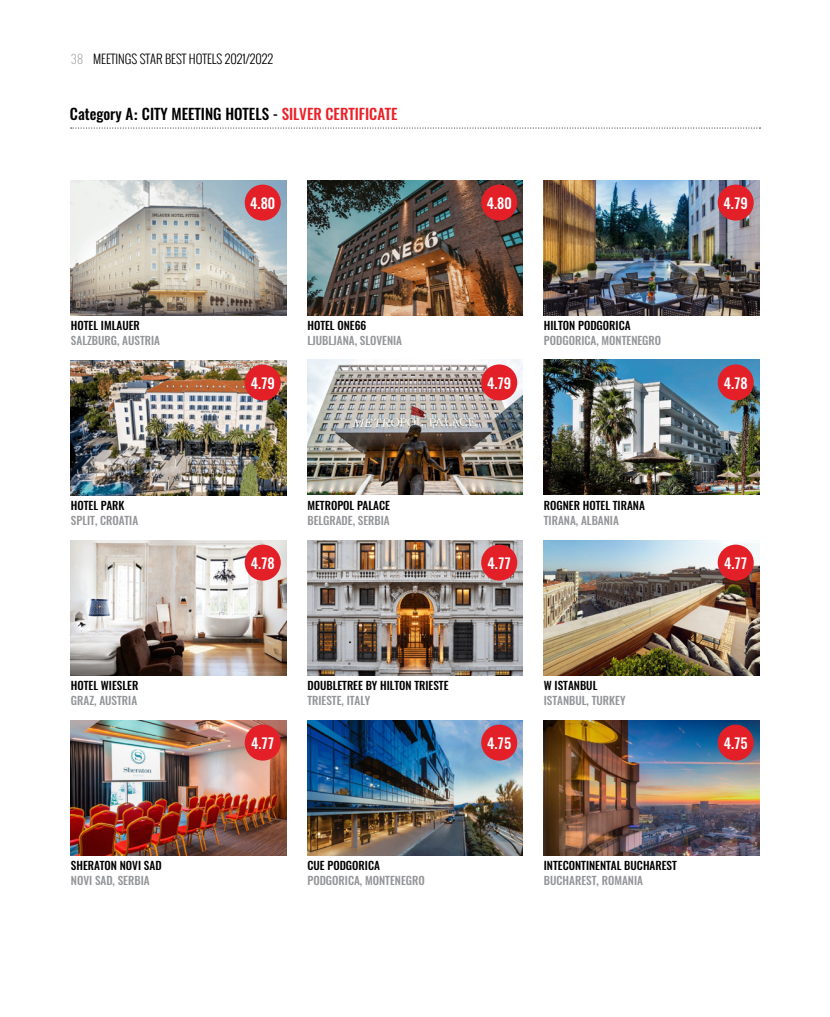
<style>
.page{position:relative;width:830px;height:1017px;background:#fff}
.page>*{position:absolute;margin:0;border:0;box-sizing:border-box;transform-origin:0 0}
.t1{font:500 15px "Oswald";color:#000}
.t2{font:500 14.25px "Oswald";color:#fff}
.t3{font:300 12.5px "Oswald";color:#000}
.t4{font:200 12.5px "Oswald";color:#939598}
.t5{font:500 11.25px "Oswald";color:#939598}
.t6{font:500 11.25px "Oswald";color:#000}
.s1{font-family:"Helvetica";font-weight:700}
.s2{color:#eb2027}
</style>
<div class="page">
<svg style="left:71px;top:127px;width:689px;height:2px"></svg>
<img style="left:307px;top:180px;width:215px;height:135px">
<img style="left:71px;top:180px;width:215px;height:135px">
<img style="left:543px;top:180px;width:215px;height:135px">
<img style="left:71px;top:360px;width:215px;height:135px">
<div style="left:481px;top:185px;width:36px;height:36px;background:#e31f27;border-radius:50%"></div>
<div style="left:244px;top:185px;width:36px;height:36px;background:#e31f27;border-radius:50%"></div>
<div style="left:717px;top:185px;width:36px;height:36px;background:#e31f27;border-radius:50%"></div>
<div style="left:244px;top:365px;width:36px;height:36px;background:#e31f27;border-radius:50%"></div>
<img style="left:71px;top:720px;width:215px;height:135px">
<img style="left:307px;top:360px;width:215px;height:135px">
<img style="left:307px;top:540px;width:215px;height:135px">
<img style="left:307px;top:720px;width:215px;height:135px">
<img style="left:543px;top:360px;width:215px;height:135px">
<img style="left:543px;top:540px;width:215px;height:135px">
<img style="left:543px;top:720px;width:215px;height:135px">
<img style="left:71px;top:540px;width:215px;height:135px">
<div style="left:481px;top:364px;width:36px;height:36px;background:#e31f27;border-radius:50%"></div>
<div style="left:481px;top:545px;width:36px;height:36px;background:#e31f27;border-radius:50%"></div>
<div style="left:481px;top:725px;width:36px;height:36px;background:#e31f27;border-radius:50%"></div>
<div style="left:717px;top:364px;width:36px;height:36px;background:#e31f27;border-radius:50%"></div>
<div style="left:717px;top:545px;width:36px;height:36px;background:#e31f27;border-radius:50%"></div>
<div style="left:717px;top:725px;width:36px;height:36px;background:#e31f27;border-radius:50%"></div>
<div style="left:244px;top:545px;width:36px;height:36px;background:#e31f27;border-radius:50%"></div>
<div style="left:244px;top:725px;width:36px;height:36px;background:#e31f27;border-radius:50%"></div>
<p class="t4" style="left:71px;top:47px;width:14px">38</p>
<p class="t3" style="left:93px;top:50px;width:182px">MEETINGS STAR BEST HOTELS 2021/2022</p>
<h1 class="t1" style="left:70px;top:106px;width:329px">Category A<span class="s1">:</span> CITY MEETING HOTELS - <span class="s2">SILVER CERTIFICATE</span></h1>
<p class="t2" style="left:250px;top:196px;width:26px">4.80</p>
<p class="t2" style="left:486px;top:196px;width:26px">4.80</p>
<p class="t2" style="left:723px;top:196px;width:26px">4.79</p>
<p class="t6" style="left:71px;top:320px;width:70px">HOTEL IMLAUER</p>
<p class="t5" style="left:71px;top:335px;width:91px">SALZBURG, AUSTRIA</p>
<p class="t6" style="left:307px;top:320px;width:60px">HOTEL ONE66</p>
<p class="t5" style="left:307px;top:335px;width:96px">LJUBLJANA, SLOVENIA</p>
<p class="t6" style="left:543px;top:320px;width:88px">HILTON PODGORICA</p>
<p class="t5" style="left:543px;top:335px;width:119px">PODGORICA, MONTENEGRO</p>
<p class="t2" style="left:250px;top:376px;width:26px">4.79</p>
<p class="t2" style="left:487px;top:375px;width:26px">4.79</p>
<p class="t2" style="left:723px;top:375px;width:26px">4.78</p>
<p class="t6" style="left:71px;top:500px;width:55px">HOTEL PARK</p>
<p class="t5" style="left:71px;top:515px;width:69px">SPLIT, CROATIA</p>
<p class="t6" style="left:307px;top:500px;width:84px">METROPOL PALACE</p>
<p class="t5" style="left:307px;top:515px;width:84px">BELGRADE, SERBIA</p>
<p class="t6" style="left:543px;top:500px;width:102px">ROGNER HOTEL TIRANA</p>
<p class="t5" style="left:543px;top:515px;width:77px">TIRANA, ALBANIA</p>
<p class="t2" style="left:250px;top:556px;width:26px">4.78</p>
<p class="t2" style="left:487px;top:556px;width:25px">4.77</p>
<p class="t2" style="left:723px;top:556px;width:25px">4.77</p>
<p class="t6" style="left:71px;top:680px;width:69px">HOTEL WIESLER</p>
<p class="t5" style="left:71px;top:695px;width:68px">GRAZ, AUSTRIA</p>
<p class="t6" style="left:307px;top:680px;width:143px">DOUBLETREE BY HILTON TRIESTE</p>
<p class="t5" style="left:307px;top:695px;width:64px">TRIESTE, ITALY</p>
<p class="t6" style="left:543px;top:680px;width:55px">W ISTANBUL</p>
<p class="t5" style="left:543px;top:695px;width:83px">ISTANBUL, TURKEY</p>
<p class="t2" style="left:251px;top:736px;width:25px">4.77</p>
<p class="t2" style="left:487px;top:736px;width:25px">4.75</p>
<p class="t2" style="left:723px;top:736px;width:25px">4.75</p>
<p class="t6" style="left:71px;top:860px;width:92px">SHERATON NOVI SAD</p>
<p class="t5" style="left:71px;top:875px;width:80px">NOVI SAD, SERBIA</p>
<p class="t6" style="left:307px;top:860px;width:74px">CUE PODGORICA</p>
<p class="t5" style="left:307px;top:875px;width:119px">PODGORICA, MONTENEGRO</p>
<p class="t6" style="left:543px;top:860px;width:134px">INTECONTINENTAL BUCHAREST</p>
<p class="t5" style="left:543px;top:875px;width:101px">BUCHAREST, ROMANIA</p>
</div>
